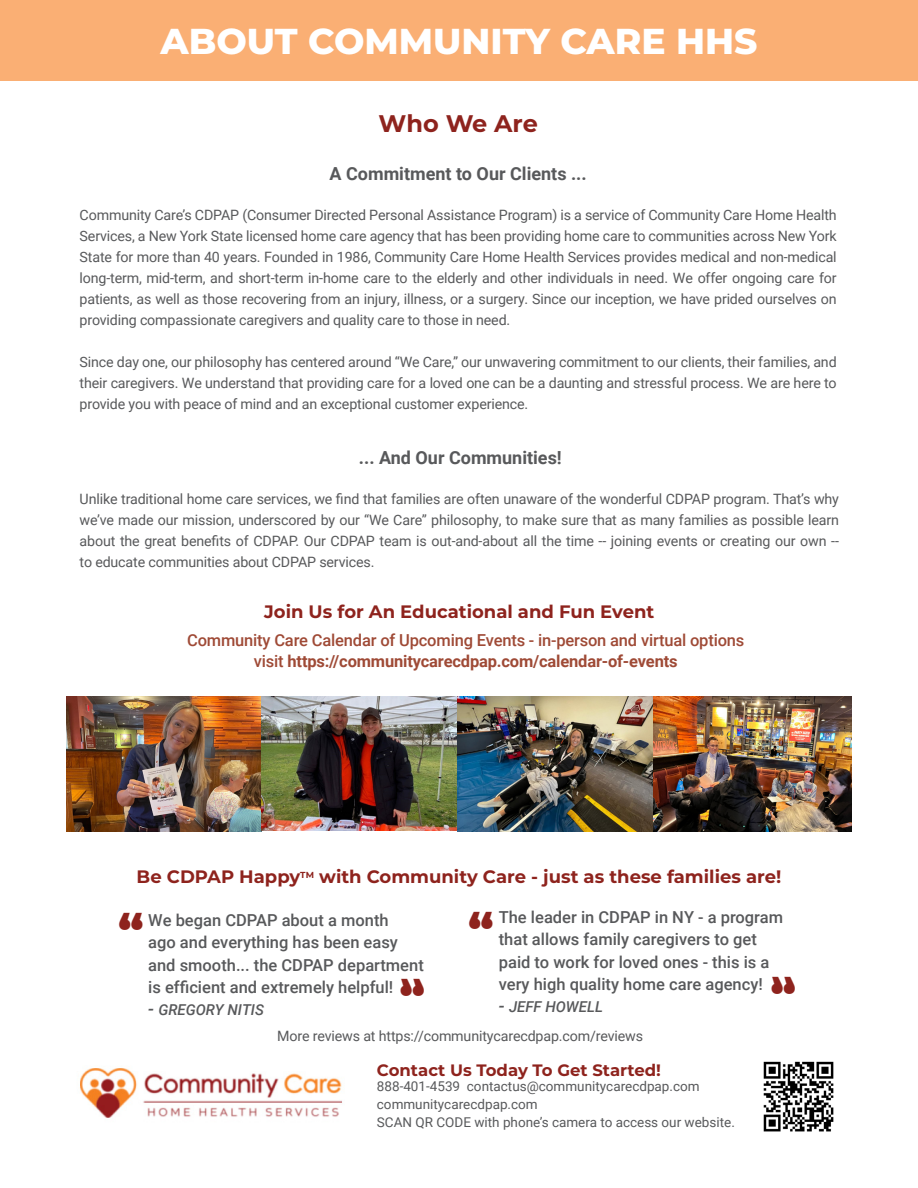
<style>
.page{position:relative;width:918px;height:1188px;background:#fff}
.page>*{position:absolute;margin:0;border:0;box-sizing:border-box;transform-origin:0 0}
.t1{font:900 42px "Montserrat";color:#8e231d}
.t2{font:800 36px "Montserrat";color:#fff}
.t3{font:700 24px "Montserrat";color:#8e231d}
.t4{font:700 18px "Montserrat";color:#8e231d}
.t5{font:700 18px "Roboto";color:#58595b}
.t6{font:500 16.5px/22.5px "Roboto";color:#58595b}
.t7{font:500 16.5px/21px "Roboto";letter-spacing:-.01em;color:#9f4a36;text-align:center}
.t8{font:700 16.5px "Montserrat";color:#8e231d}
.t9{font:italic 500 15px "Roboto";color:#58595b}
.t10{font:14.25px/21px "Roboto";letter-spacing:-.01em;color:#58595b;text-align:justify}
.t11{font:13.5px/18px "Roboto";color:#58595b}
.s1{font-weight:700}
.s2{font-size:18px}
</style>
<div class="page">
<div style="left:0;top:0;width:918px;height:81px;background:#faaf74"></div>
<img style="left:80px;top:1068px;width:262px;height:50px">
<img style="left:763px;top:1061px;width:71px;height:71px">
<img style="left:66px;top:696px;width:786px;height:136px">
<h2 class="t2" style="left:160px;top:15px;width:599px">ABOUT COMMUNITY CARE HHS</h2>
<h3 class="t3" style="left:379px;top:107px;width:161px">Who We Are</h3>
<p class="t5" style="left:330px;top:161px;width:259px">A Commitment to Our Clients ...</p>
<p class="t10" style="left:80px;top:204px;width:759px">Community Care’s CDPAP (Consumer Directed Personal Assistance Program) is a service of Community Care Home Health Services, a New York State licensed home care agency that has been providing home care to communities across New York State for more than 40 years. Founded in 1986, Community Care Home Health Services provides medical and non-medical long-term, mid-term, and short-term in-home care to the elderly and other individuals in need. We offer ongoing care for patients, as well as those recovering from an injury, illness, or a surgery. Since our inception, we have prided ourselves on providing compassionate caregivers and quality care to those in need.</p>
<p class="t10" style="left:80px;top:351px;width:759px">Since day one, our philosophy has centered around “We Care,” our unwavering commitment to our clients, their families, and their caregivers. We understand that providing care for a loved one can be a daunting and stressful process. We are here to provide you with peace of mind and an exceptional customer experience.</p>
<p class="t5" style="left:359px;top:445px;width:204px">... And Our Communities!</p>
<p class="t10" style="left:80px;top:488px;width:761px">Unlike traditional home care services, we find that families are often unaware of the wonderful CDPAP program. That’s why we’ve made our mission, underscored by our “We Care” philosophy, to make sure that as many families as possible learn about the great benefits of CDPAP. Our CDPAP team is out-and-about all the time -- joining events or creating our own -- to educate communities about CDPAP services.</p>
<p class="t4" style="left:264px;top:599px;width:392px">Join Us for An Educational and Fun Event</p>
<p class="t7" style="left:187px;top:629px;width:559px">Community Care Calendar of Upcoming Events - in-person and virtual options visit <span class="s1">https://communitycarecdpap.com/calendar-of-events</span></p>
<p class="t4" style="left:137px;top:864px;width:646px">Be CDPAP Happy<sup>TM</sup> with Community Care - just as these families are!</p>
<h1 class="t1" style="left:118px;top:898px;width:26px">“</h1>
<p class="t6" style="left:499px;top:905px;width:286px">The leader in CDPAP in NY - a program that allows family caregivers to get paid to work for loved ones - this is a very high quality home care agency!</p>
<p class="t9" style="left:499px;top:996px;width:106px"><span class="s2">-</span> JEFF HOWELL</p>
<h1 class="t1" style="left:468px;top:896px;width:26px">“</h1>
<p class="t6" style="left:148px;top:908px;width:277px">We began CDPAP about a month<br>ago and everything has been easy and smooth... the CDPAP department is efficient and extremely helpful!</p>
<p class="t9" style="left:148px;top:999px;width:117px"><span class="s2">-</span> GREGORY NITIS</p>
<p class="t10" style="left:277px;top:1024px;width:367px">More reviews at https://communitycarecdpap.com/reviews</p>
<p class="t8" style="left:377px;top:1058px;width:286px">Contact Us Today To Get Started!</p>
<p class="t11" style="left:377px;top:1077px;width:359px">888-401-4539 contactus@communitycarecdpap.com communitycarecdpap.com<br>SCAN QR CODE with phone’s camera to access our website.</p>
</div>
